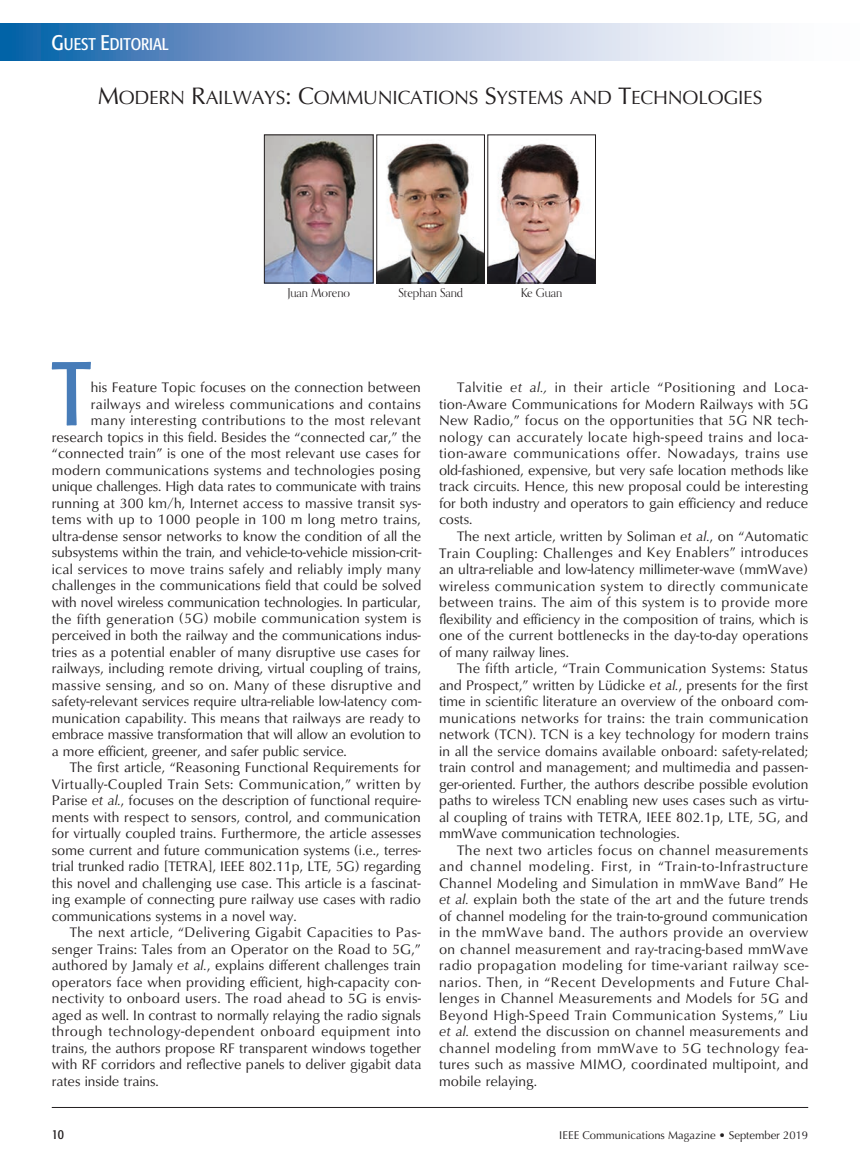
<style>
.page{position:relative;width:860px;height:1157px;background:#fff}
.page>*{position:absolute;margin:0;border:0;box-sizing:border-box;transform-origin:0 0}
.t1{font:condensed 89.55px "Formata";color:#477cb8}
.t2{font:19.2px "Optima Regular SC800";letter-spacing:-.015em;color:#231f20}
.t3{font:16.8px "Formata Condensed SC800";color:#fff}
.t4{font:14.25px/16.5px "Classico URW";letter-spacing:.01em;color:#231f20;text-align:justify}
.t5{font:14.25px "Classico URW";letter-spacing:-.01em;color:#231f20}
.t6{font:14.25px "Classico URW";letter-spacing:.03em;color:#231f20}
.t7{font:14.25px "Classico URW";letter-spacing:.035em;color:#231f20}
.t8{font:condensed 13.5px "Formata";color:#231f20}
.t9{font:12px "Orpheus Pro";color:#231f20}
.t10{font:11.25px "Optima";color:#231f20}
.s1{font-size:21px}
.s2{font-size:24px}
.s3{font-style:italic}
</style>
<div class="page">
<svg style="left:0;top:23px;width:742px;height:37px;background:#92b0d4"></svg>
<hr style="left:52px;top:1107px;width:756px;height:1px;background:#231f20">
<img style="left:266px;top:137px;width:105px;height:144px">
<div style="left:264px;top:135px;width:109px;height:148px;border:1px solid #231f20"></div>
<img style="left:378px;top:143px;width:104px;height:138px">
<div style="left:376px;top:135px;width:108px;height:148px;border:1px solid #231f20"></div>
<img style="left:489px;top:143px;width:104px;height:138px">
<div style="left:487px;top:135px;width:108px;height:148px;border:1px solid #231f20"></div>
<p class="t3" style="left:52px;top:34px;width:119px"><span class="s1">G</span>UEST <span class="s1">E</span>DITORIAL</p>
<h2 class="t2" style="left:98px;top:87px;width:666px"><span class="s2">M</span>ODERN <span class="s2">R</span>AILWAYS<span class="s2">: C</span>OMMUNICATIONS <span class="s2">S</span>YSTEMS AND <span class="s2">T</span>ECHNOLOGIES</h2>
<p class="t9" style="left:287px;top:285px;width:64px">Juan Moreno</p>
<p class="t9" style="left:398px;top:285px;width:66px">Stephan Sand</p>
<p class="t9" style="left:521px;top:285px;width:43px">Ke Guan</p>
<h1 class="t1" style="left:52px;top:341px;width:41px">T</h1>
<p class="t4" style="left:91px;top:378px;width:331px">his Feature Topic focuses on the connection between</p>
<p class="t4" style="left:91px;top:395px;width:331px">railways and wireless communications and contains</p>
<p class="t4" style="left:91px;top:411px;width:331px">many interesting contributions to the most relevant</p>
<p class="t4" style="left:52px;top:428px;width:371px">research topics in this field. Besides the “connected car,” the</p>
<p class="t4" style="left:52px;top:444px;width:370px">“connected train” is one of the most relevant use cases for</p>
<p class="t4" style="left:52px;top:461px;width:370px">modern communications systems and technologies posing</p>
<p class="t5" style="left:52px;top:476px;width:371px">unique challenges. High data rates to communicate with trains</p>
<p class="t4" style="left:52px;top:494px;width:371px">running at 300 km/h, Internet access to massive transit sys-</p>
<p class="t4" style="left:52px;top:511px;width:370px">tems with up to 1000 people in 100 m long metro trains,</p>
<p class="t4" style="left:52px;top:527px;width:371px">ultra-dense sensor networks to know the condition of all the</p>
<p class="t4" style="left:52px;top:544px;width:371px">subsystems within the train, and vehicle-to-vehicle mission-crit-</p>
<p class="t4" style="left:52px;top:560px;width:370px">ical services to move trains safely and reliably imply many</p>
<p class="t4" style="left:52px;top:577px;width:371px">challenges in the communications field that could be solved</p>
<p class="t5" style="left:52px;top:591px;width:370px">with novel wireless communication technologies. In particular,</p>
<p class="t4" style="left:52px;top:610px;width:371px">the fifth generation (5G) mobile communication system is</p>
<p class="t4" style="left:52px;top:626px;width:370px">perceived in both the railway and the communications indus-</p>
<p class="t4" style="left:52px;top:643px;width:370px">tries as a potential enabler of many disruptive use cases for</p>
<p class="t4" style="left:52px;top:659px;width:371px">railways, including remote driving, virtual coupling of trains,</p>
<p class="t4" style="left:52px;top:676px;width:370px">massive sensing, and so on. Many of these disruptive and</p>
<p class="t4" style="left:52px;top:692px;width:371px">safety-relevant services require ultra-reliable low-latency com-</p>
<p class="t4" style="left:52px;top:709px;width:370px">munication capability. This means that railways are ready to</p>
<p class="t5" style="left:52px;top:723px;width:371px">embrace massive transformation that will allow an evolution to</p>
<p class="t5" style="left:52px;top:740px;width:296px">a more efficient, greener, and safer public service.</p>
<p class="t4" style="left:70px;top:758px;width:352px">The first article, “Reasoning Functional Requirements for</p>
<p class="t6" style="left:52px;top:773px;width:370px">Virtually-Coupled Train Sets: Communication,” written by</p>
<p class="t4" style="left:52px;top:791px;width:371px">Parise <span class="s3">et al.</span>, focuses on the description of functional require-</p>
<p class="t4" style="left:52px;top:808px;width:370px">ments with respect to sensors, control, and communication</p>
<p class="t4" style="left:52px;top:824px;width:371px">for virtually coupled trains. Furthermore, the article assesses</p>
<p class="t4" style="left:52px;top:841px;width:371px">some current and future communication systems (i.e., terres-</p>
<p class="t4" style="left:52px;top:857px;width:371px">trial trunked radio [TETRA], IEEE 802.11p, LTE, 5G) regarding</p>
<p class="t4" style="left:52px;top:874px;width:370px">this novel and challenging use case. This article is a fascinat-</p>
<p class="t4" style="left:52px;top:890px;width:370px">ing example of connecting pure railway use cases with radio</p>
<p class="t4" style="left:52px;top:907px;width:246px">communications systems in a novel way.</p>
<p class="t6" style="left:70px;top:921px;width:352px">The next article, “Delivering Gigabit Capacities to Pas-</p>
<p class="t4" style="left:52px;top:940px;width:370px">senger Trains: Tales from an Operator on the Road to 5G,”</p>
<p class="t4" style="left:52px;top:956px;width:370px">authored by Jamaly <span class="s3">et al.</span>, explains different challenges train</p>
<p class="t4" style="left:52px;top:973px;width:371px">operators face when providing efficient, high-capacity con-</p>
<p class="t4" style="left:52px;top:989px;width:371px">nectivity to onboard users. The road ahead to 5G is envis-</p>
<p class="t4" style="left:52px;top:1006px;width:371px">aged as well. In contrast to normally relaying the radio signals</p>
<p class="t7" style="left:52px;top:1020px;width:371px">through technology-dependent onboard equipment into</p>
<p class="t4" style="left:52px;top:1039px;width:371px">trains, the authors propose RF transparent windows together</p>
<p class="t4" style="left:52px;top:1055px;width:371px">with RF corridors and reflective panels to deliver gigabit data</p>
<p class="t4" style="left:52px;top:1072px;width:109px">rates inside trains.</p>
<p class="t4" style="left:439px;top:379px;width:371px;text-indent:18px">Talvitie <span class="s3">et al.,</span> in their article “Positioning and Loca&shy;tion-Aware Communications for Modern Railways with 5G New Radio,” focus on the opportunities that 5G NR tech&shy;nology can accurately locate high-speed trains and loca&shy;tion-aware communications offer. Nowadays, trains use old-fashioned, expensive, but very safe location methods like track circuits. Hence, this new proposal could be interesting for both industry and operators to gain efficiency and reduce costs.</p>
<p class="t4" style="left:439px;top:527px;width:371px;text-indent:18px">The next article, written by Soliman <span class="s3">et al.</span>, on “Automatic Train Coupling: Challenges and Key Enablers” introduces an ultra-reliable and low-latency millimeter-wave (mmWave) wireless communication system to directly communicate between trains. The aim of this system is to provide more flexibility and efficiency in the composition of trains, which is one of the current bottlenecks in the day-to-day operations of many railway lines.</p>
<p class="t4" style="left:439px;top:659px;width:371px;text-indent:18px">The fifth article, “Train Communication Systems: Status and Prospect,” written by Lüdicke <span class="s3">et al.</span>, presents for the first time in scientific literature an overview of the onboard com&shy;munications networks for trains: the train communication network (TCN). TCN is a key technology for modern trains in all the service domains available onboard: safety-related; train control and management; and multimedia and passen&shy;ger-oriented. Further, the authors describe possible evolution paths to wireless TCN enabling new uses cases such as virtu&shy;al coupling of trains with TETRA, IEEE 802.1p, LTE, 5G, and mmWave communication technologies.</p>
<p class="t4" style="left:439px;top:841px;width:371px;text-indent:18px">The next two articles focus on channel measurements and channel modeling. First, in “Train-to-Infrastructure Channel Modeling and Simulation in mmWave Band” He <span class="s3">et al.</span> explain both the state of the art and the future trends of channel modeling for the train-to-ground communication in the mmWave band. The authors provide an overview on channel measurement and ray-tracing-based mmWave radio propagation modeling for time-variant railway sce&shy;narios. Then, in “Recent Developments and Future Chal&shy;lenges in Channel Measurements and Models for 5G and Beyond High-Speed Train Communication Systems,” Liu <span class="s3">et al.</span> extend the discussion on channel measurements and channel modeling from mmWave to 5G technology fea&shy;tures such as massive MIMO, coordinated multipoint, and mobile relaying.</p>
<p class="t8" style="left:52px;top:1125px;width:14px">10</p>
<p class="t10" style="left:559px;top:1128px;width:250px">IEEE Communications Magazine • September 2019</p>
</div>
